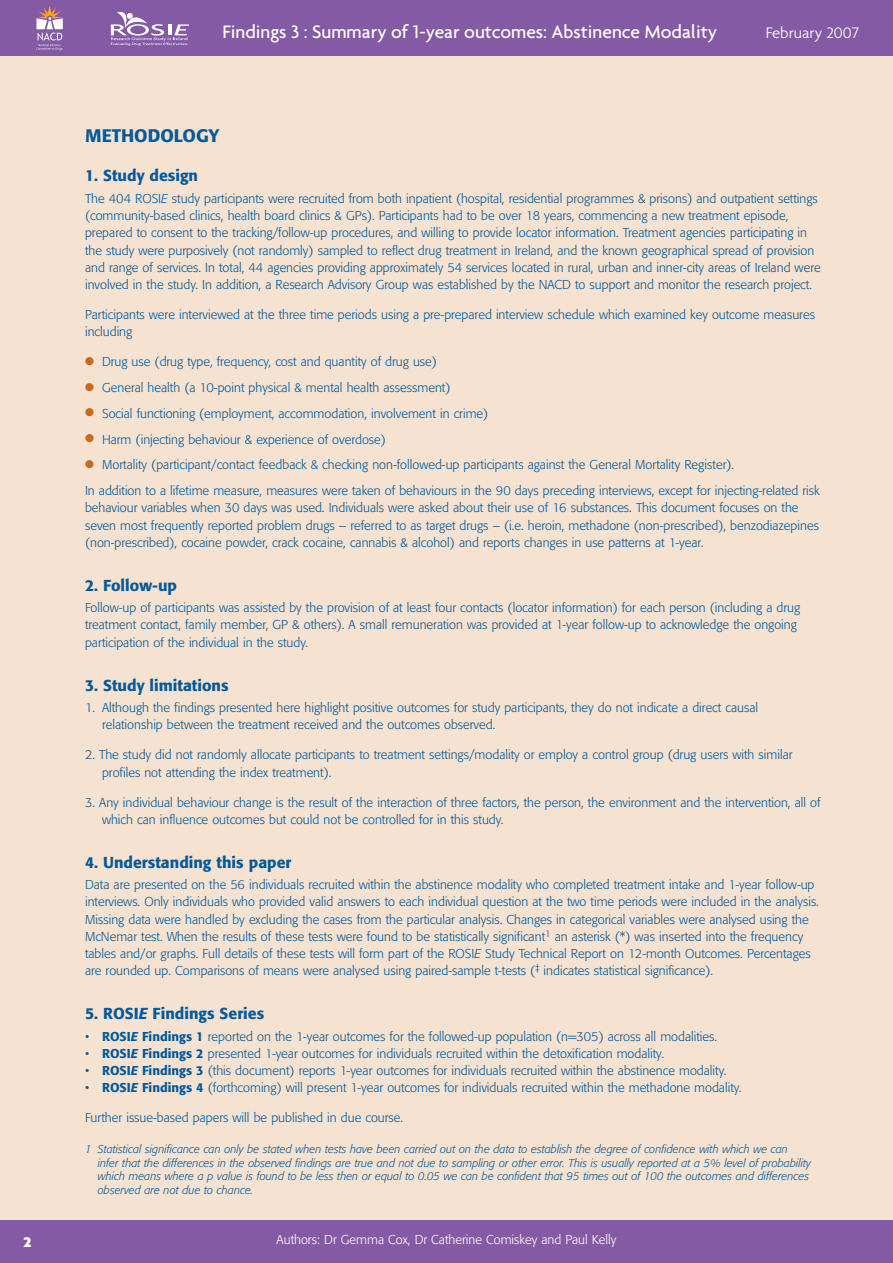
<style>
.page{position:relative;width:893px;height:1263px;background:#f6e2d0}
.page>*{position:absolute;margin:0;border:0;box-sizing:border-box;transform-origin:0 0}
.t1{font:500 19.5px "Agenda";color:#fff}
.t2{font:500 18px "Formata";color:#00599b}
.t3{font:300 16.5px "Agenda";color:#fff}
.t4{font:500 15.75px "Formata";color:#00599b}
.t5{font:300 12.75px/17.2px "Formata";color:#00599b}
.t6{font:300 12.75px "Formata";color:#fff}
.t7{font:italic 300 11.25px/13.5px "Formata";color:#00599b}
.s1{font-style:italic}
.s2{color:#ca691b}
.s3{font-weight:500}
.s4{font-weight:500;font-style:italic}
</style>
<div class="page">
<div style="left:0;top:0;width:893px;height:55px;background:#845aa5"></div>
<svg style="left:36px;top:6px;width:27px;height:44px"></svg>
<svg style="left:111px;top:11px;width:78px;height:35px"></svg>
<div style="left:0;top:1220px;width:893px;height:43px;background:#845aa5"></div>
<h1 class="t1" style="left:222px;top:20px;width:496px">Findings 3 : Summary of 1-year outcomes: Abstinence Modality</h1>
<p class="t3" style="left:766px;top:23px;width:95px">February 2007</p>
<h2 class="t2" style="left:85px;top:124px;width:124px">METHODOLOGY</h2>
<p class="t4" style="left:85px;top:166px;width:115px">1. Study design</p>
<p class="t5" style="left:85px;top:190px;width:737px">The 404 ROSI<span class="s1">E</span> study participants were recruited from both inpatient (hospital, residential programmes &amp; prisons) and outpatient settings (community-based clinics, health board clinics &amp; GPs). Participants had to be over 18 years, commencing a new treatment episode, prepared to consent to the tracking/follow-up procedures, and willing to provide locator information. Treatment agencies participating in the study were purposively (not randomly) sampled to reflect drug treatment in Ireland, and the known geographical spread of provision and range of services. In total, 44 agencies providing approximately 54 services located in rural, urban and inner-city areas of Ireland were involved in the study. In addition, a Research Advisory Group was established by the NACD to support and monitor the research project.</p>
<p class="t5" style="left:85px;top:306px;width:731px">Participants were interviewed at the three time periods using a pre-prepared interview schedule which examined key outcome measures including</p>
<p class="t5" style="left:85px;top:353px;width:353px"><span class="s2">●</span> Drug use (drug type, frequency, cost and quantity of drug use)</p>
<p class="t5" style="left:85px;top:379px;width:367px"><span class="s2">●</span> General health (a 10-point physical &amp; mental health assessment)</p>
<p class="t5" style="left:85px;top:405px;width:405px"><span class="s2">●</span> Social functioning (employment, accommodation, involvement in crime)</p>
<p class="t5" style="left:85px;top:431px;width:302px"><span class="s2">●</span> Harm (injecting behaviour &amp; experience of overdose)</p>
<p class="t5" style="left:85px;top:452px;width:736px;line-height:25.8px"><span class="s2">●</span> Mortality (participant/contact feedback &amp; checking non-followed-up participants against the General Mortality Register).<br>In addition to a lifetime measure, measures were taken of behaviours in the 90 days preceding interviews, except for injecting-related risk</p>
<p class="t5" style="left:85px;top:499px;width:735px">behaviour variables when 30 days was used. Individuals were asked about their use of 16 substances. This document focuses on the seven most frequently reported problem drugs – referred to as target drugs – (i.e. heroin, methadone (non-prescribed), benzodiazepines (non-prescribed), cocaine powder, crack cocaine, cannabis &amp; alcohol) and reports changes in use patterns at 1-year.</p>
<p class="t4" style="left:85px;top:575px;width:94px">2. Follow-up</p>
<p class="t5" style="left:85px;top:599px;width:717px">Follow-up of participants was assisted by the provision of at least four contacts (locator information) for each person (including a drug treatment contact, family member, GP &amp; others). A small remuneration was provided at 1-year follow-up to acknowledge the ongoing participation of the individual in the study.</p>
<p class="t4" style="left:85px;top:675px;width:145px">3. Study limitations</p>
<p class="t5" style="left:102px;top:699px;width:658px;text-indent:-17px">1. Although the findings presented here highlight positive outcomes for study participants, they do not indicate a direct causal relationship between the treatment received and the outcomes observed.</p>
<p class="t5" style="left:102px;top:746px;width:692px;text-indent:-17px">2. The study did not randomly allocate participants to treatment settings/modality or employ a control group (drug users with similar profiles not attending the index treatment).</p>
<p class="t5" style="left:102px;top:793px;width:720px;text-indent:-17px">3. Any individual behaviour change is the result of the interaction of three factors, the person, the environment and the intervention, all of which can influence outcomes but could not be controlled for in this study.</p>
<p class="t4" style="left:85px;top:852px;width:208px">4. Understanding this paper</p>
<p class="t5" style="left:85px;top:876px;width:735px">Data are presented on the 56 individuals recruited within the abstinence modality who completed treatment intake and 1-year follow-up interviews. Only individuals who provided valid answers to each individual question at the two time periods were included in the analysis.<br>Missing data were handled by excluding the cases from the particular analysis. Changes in categorical variables were analysed using the McNemar test. When the results of these tests were found to be statistically significant<sup>1</sup> an asterisk (*) was inserted into the frequency tables and/or graphs. Full details of these tests will form part of the ROSI<span class="s1">E</span> Study Technical Report on 12-month Outcomes. Percentages are rounded up. Comparisons of means were analysed using paired-sample t-tests (<sup>‡</sup> indicates statistical significance).</p>
<p class="t4" style="left:85px;top:1004px;width:181px">5. ROSI<span class="s1">E</span> Findings Series</p>
<p class="t5" style="left:85px;top:1027px;width:634px">• <span class="s3">ROSI</span><span class="s4">E</span> <span class="s3">Findings 1</span> reported on the 1-year outcomes for the followed-up population (n=305) across all modalities.</p>
<p class="t5" style="left:85px;top:1045px;width:580px">• <span class="s3">ROSI</span><span class="s4">E</span> <span class="s3">Findings 2</span> presented 1-year outcomes for individuals recruited within the detoxification modality.</p>
<p class="t5" style="left:85px;top:1062px;width:643px">• <span class="s3">ROSI</span><span class="s4">E</span> <span class="s3">Findings 3</span> (this document) reports 1-year outcomes for individuals recruited within the abstinence modality.</p>
<p class="t5" style="left:85px;top:1079px;width:658px">• <span class="s3">ROSI</span><span class="s4">E</span> <span class="s3">Findings 4</span> (forthcoming) will present 1-year outcomes for individuals recruited within the methadone modality.</p>
<p class="t5" style="left:85px;top:1109px;width:320px">Further issue-based papers will be published in due course.</p>
<p class="t7" style="left:98px;top:1142px;width:715px;text-indent:-13px">1 Statistical significance can only be stated when tests have been carried out on the data to establish the degree of confidence with which we can infer that the differences in the observed findings are true and not due to sampling or other error. This is usually reported at a 5% level of probability which means where a p value is found to be less then or equal to 0.05 we can be confident that 95 times out of 100 the outcomes and differences observed are not due to chance.</p>
<p class="t6" style="left:277px;top:1232px;width:341px">Authors: Dr Gemma Cox, Dr Catherine Comiskey and Paul Kelly</p>
</div>
